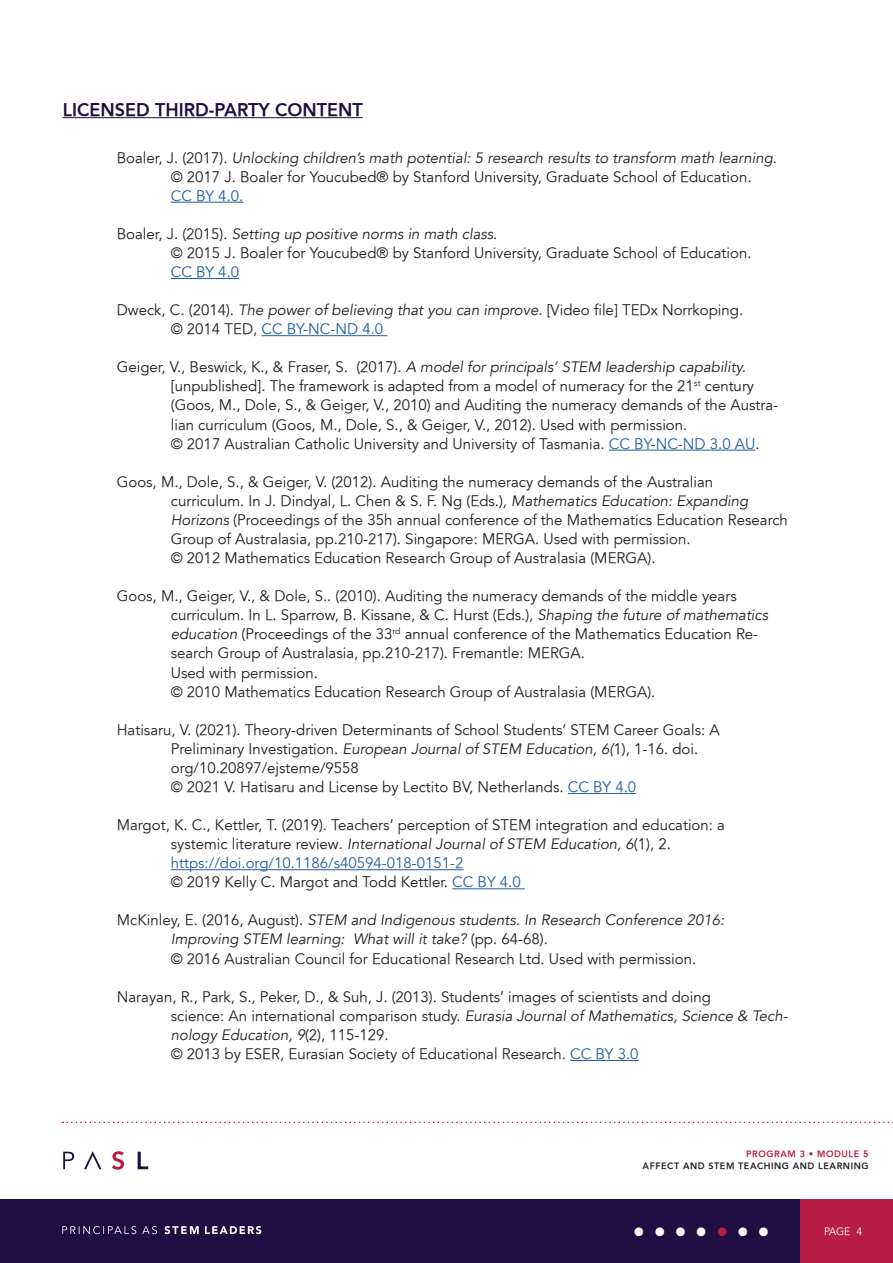
<style>
.page{position:relative;width:893px;height:1263px;background:#fff}
.page>*{position:absolute;margin:0;border:0;box-sizing:border-box;transform-origin:0 0}
.t1{font:33px "Minion Pro";color:#fff}
.t2{font:800 18px "Avenir";color:#1f0e41}
.t3{font:15px/19px "Avenir";color:#231f20}
.t4{font:15px "Avenir";color:#215e9e}
.t5{font:10.5px "Avenir";color:#fff}
.t6{font:800 9px "Avenir";letter-spacing:.06em;color:#231f20}
.t7{font:800 9px "Avenir";letter-spacing:.06em;color:#b61e43}
.s1{font-style:italic}
.s2{color:#215e9e}
.s3{color:#b61e43}
</style>
<div class="page">
<div style="left:0;top:1199px;width:893px;height:64px;background:#1f0e41"></div>
<div style="left:801px;top:1199px;width:92px;height:64px;background:#b61e43"></div>
<svg style="left:84px;top:1151px;width:18px;height:18px"></svg>
<svg style="left:63px;top:1152px;width:11px;height:17px"></svg>
<svg style="left:112px;top:1151px;width:12px;height:19px"></svg>
<svg style="left:138px;top:1152px;width:10px;height:17px"></svg>
<svg style="left:62px;top:1121px;width:831px;height:2px"></svg>
<svg style="left:205px;top:1226px;width:56px;height:8px"></svg>
<svg style="left:164px;top:1226px;width:35px;height:8px"></svg>
<svg style="left:142px;top:1226px;width:15px;height:8px"></svg>
<svg style="left:62px;top:1226px;width:74px;height:8px"></svg>
<hr style="left:63px;top:117px;width:300px;height:1px;background:#1f0e41">
<hr style="left:171px;top:202px;width:72px;height:1px;background:#215e9e">
<hr style="left:171px;top:278px;width:68px;height:1px;background:#215e9e">
<hr style="left:261px;top:335px;width:126px;height:1px;background:#215e9e">
<hr style="left:609px;top:450px;width:146px;height:1px;background:#215e9e">
<hr style="left:568px;top:793px;width:68px;height:1px;background:#215e9e">
<hr style="left:171px;top:869px;width:293px;height:1px;background:#215e9e">
<hr style="left:452px;top:888px;width:73px;height:1px;background:#215e9e">
<hr style="left:570px;top:1060px;width:69px;height:1px;background:#215e9e">
<p class="t2" style="left:63px;top:99px;width:301px">LICENSED THIRD-PARTY CONTENT</p>
<p class="t3" style="left:171px;top:148px;width:608px;text-indent:-54px">Boaler, J. (2017). <span class="s1">Unlocking children’s math potential: 5 research results to transform math learning</span>. © 2017 J. Boaler for Youcubed® by Stanford University, Graduate School of Education.</p>
<p class="t4" style="left:171px;top:187px;width:74px">CC BY 4.0.</p>
<p class="t3" style="left:171px;top:224px;width:582px;text-indent:-54px">Boaler, J. (2015). <span class="s1">Setting up positive norms in math class</span>.<br>© 2015 J. Boaler for Youcubed® by Stanford University, Graduate School of Education.</p>
<p class="t4" style="left:171px;top:263px;width:70px">CC BY 4.0</p>
<p class="t3" style="left:171px;top:301px;width:574px;text-indent:-54px">Dweck, C. (2014). <span class="s1">The power of believing that you can improve.</span> [Video file] TEDx Norrkoping. © 2014 TED, <span class="s2">CC BY-NC-ND 4.0</span></p>
<p class="t3" style="left:171px;top:358px;width:609px;text-indent:-54px">Geiger, V., Beswick, K., &amp; Fraser, S. (2017). <span class="s1">A model for principals’ STEM leadership capability. </span>[unpublished]. The framework is adapted from a model of numeracy for the 21<sup>st</sup> century (Goos, M., Dole, S., &amp; Geiger, V., 2010) and Auditing the numeracy demands of the Austra&shy;lian curriculum (Goos, M., Dole, S., &amp; Geiger, V., 2012). Used with permission.<br>© 2017 Australian Catholic University and University of Tasmania. <span class="s2">CC BY-NC-ND 3.0 AU</span>.</p>
<p class="t3" style="left:171px;top:472px;width:619px;text-indent:-54px">Goos, M., Dole, S., &amp; Geiger, V. (2012). Auditing the numeracy demands of the Australian curriculum. In J. Dindyal, L. Chen &amp; S. F. Ng (Eds.)<span class="s1">, Mathematics Education: Expanding Horizons</span> (Proceedings of the 35h annual conference of the Mathematics Education Research Group of Australasia, pp.210-217). Singapore: MERGA. Used with permission.<br>© 2012 Mathematics Education Research Group of Australasia (MERGA).</p>
<p class="t3" style="left:171px;top:587px;width:599px;text-indent:-54px">Goos, M., Geiger, V., &amp; Dole, S.. (2010). Auditing the numeracy demands of the middle years curriculum. In L. Sparrow, B. Kissane, &amp; C. Hurst (Eds.)<span class="s1">, Shaping the future of mathematics education</span> (Proceedings of the 33<sup>rd</sup> annual conference of the Mathematics Education Re&shy;search Group of Australasia, pp.210-217). Fremantle: MERGA.<br>Used with permission.<br>© 2010 Mathematics Education Research Group of Australasia (MERGA).</p>
<p class="t3" style="left:171px;top:720px;width:550px;text-indent:-54px">Hatisaru, V. (2021). Theory-driven Determinants of School Students’ STEM Career Goals: A Preliminary Investigation. <span class="s1">European Journal of STEM Education, 6(</span>1), 1-16. doi. org/10.20897/ejsteme/9558<br>© 2021 V. Hatisaru and License by Lectito BV, Netherlands. <span class="s2">CC BY 4.0</span></p>
<p class="t3" style="left:171px;top:816px;width:556px;text-indent:-54px">Margot, K. C., Kettler, T. (2019). Teachers’ perception of STEM integration and education: a systemic literature review<span class="s1">. International Journal of STEM Education, 6</span>(1), 2. <span class="s2">https://doi.org/10.1186/s40594-018-0151-2<br></span>© 2019 Kelly C. Margot and Todd Kettler. <span class="s2">CC BY 4.0</span></p>
<p class="t3" style="left:171px;top:911px;width:555px;text-indent:-54px">McKinley, E. (2016, August). <span class="s1">STEM and Indigenous students. In Research Conference 2016:<br>Improving STEM learning: What will it take?</span> (pp. 64-68).<br>© 2016 Australian Council for Educational Research Ltd. Used with permission.</p>
<p class="t3" style="left:171px;top:987px;width:619px;text-indent:-54px">Narayan, R., Park, S., Peker, D., &amp; Suh, J. (2013). Students’ images of scientists and doing<br>science: An international comparison study. <span class="s1">Eurasia Journal of Mathematics, Science &amp; Tech&shy;nology Education, 9</span>(2), 115-129.<br>© 2013 by ESER, Eurasian Society of Educational Research. <span class="s2">CC BY 3.0</span></p>
<p class="t7" style="left:746px;top:1148px;width:124px">PROGRAM 3 • MODULE 5</p>
<p class="t6" style="left:643px;top:1160px;width:227px">AFFECT AND STEM TEACHING AND LEARNING</p>
<h1 class="t1" style="left:632px;top:1206px;width:139px">••••<span class="s3">•</span>••</h1>
<p class="t5" style="left:857px;top:1225px;width:7px">4</p>
<p class="t5" style="left:824px;top:1225px;width:28px">PAGE</p>
</div>
